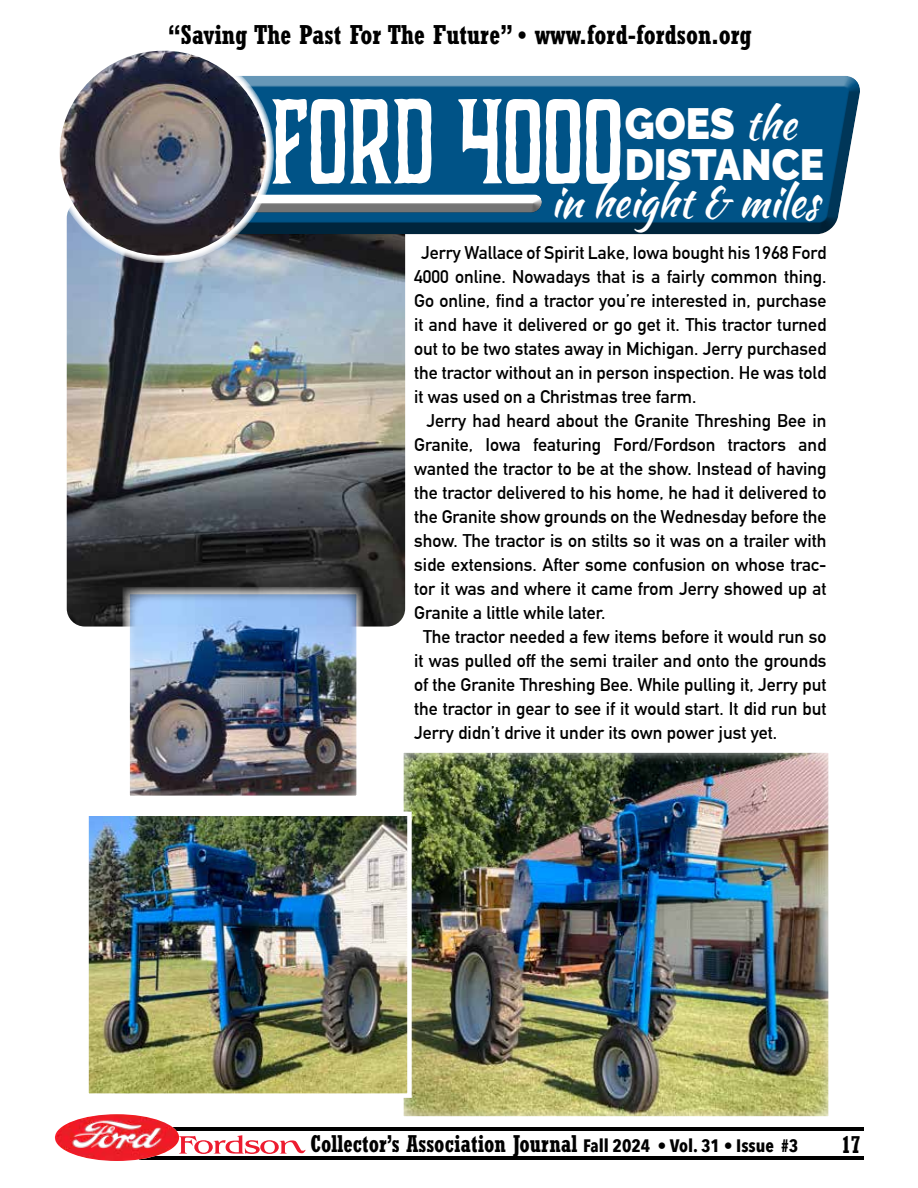
<style>
.page{position:relative;width:918px;height:1188px;background:#fff}
.page>*{position:absolute;margin:0;border:0;box-sizing:border-box;transform-origin:0 0}
.t1{font:112.35px "Charcuterie Block";color:#fff;scale:.82 1}
.t2{font:900 43.5px/41.2px "Raleway";color:#fff;scale:.93 1}
.t3{font:43.5px "Kaushan Script";color:#fff;scale:.93 1}
.t4{font:700 condensed 27px "Rockwell Std";color:#000;scale:.93 1}
.t5{font:700 condensed 24px "Rockwell Std";color:#000;scale:.9 1}
.t6{font:700 condensed 24px "Rockwell Std";color:#000;scale:.93 1}
.t7{font:700 18px/24px "DIN Alternate";color:#000;text-align:justify}
.s1{font-family:"Kaushan Script";font-weight:400}
.s2{font-family:"Avenir Next Condensed";font-stretch:normal;font-size:18px}
</style>
<div class="page">
<hr style="left:140px;top:1127px;width:724px;height:3px;background:#000">
<hr style="left:140px;top:1156px;width:724px;height:4px;background:#000">
<img style="left:55px;top:1114px;width:124px;height:47px">
<svg style="left:179px;top:1135px;width:127px;height:19px"></svg>
<img style="left:405px;top:754px;width:422px;height:361px">
<div style="left:396px;top:745px;width:440px;height:379px;border:8px solid #fff"></div>
<img style="left:67px;top:234px;width:338px;height:393px">
<svg style="left:270px;top:77px;width:590px;height:157px;fill:#005387"></svg>
<svg style="left:270px;top:192px;width:275px;height:21px"></svg>
<img style="left:61px;top:52px;width:209px;height:207px">
<div style="left:52px;top:43px;width:222px;height:220px;border:8px solid #fff;border-radius:50%"></div>
<img style="left:131px;top:596px;width:224px;height:198px">
<div style="left:122px;top:587px;width:242px;height:216px;border:8px solid #fff"></div>
<img style="left:89px;top:817px;width:318px;height:276px">
<div style="left:84px;top:812px;width:328px;height:286px;border:4px solid #fff"></div>
<h3 class="t4" style="left:168px;top:19px;width:629px">“Saving The Past For The Future” • www.ford-fordson.org</h3>
<h1 class="t1" style="left:270px;top:71px;width:432px">FORD 4000</h1>
<h2 class="t2" style="left:625px;top:103px;width:216px">GOES <span class="s1">the<br></span>DISTANCE</h2>
<h2 class="t3" style="left:551px;top:169px;width:290px">in height &amp; miles</h2>
<p class="t7" style="left:414px;top:239px;width:414px;text-indent:7px">Jerry Wallace of Spirit Lake, Iowa bought his 1968 Ford 4000 online. Nowadays that is a fairly common thing.<br>Go online, find a tractor you’re interested in, purchase it and have it delivered or go get it. This tractor turned out to be two states away in Michigan. Jerry purchased the tractor without an in person inspection. He was told it was used on a Christmas tree farm.</p>
<p class="t7" style="left:427px;top:407px;width:401px">Jerry had heard about the Granite Threshing Bee in</p>
<p class="t7" style="left:414px;top:431px;width:414px">Granite, Iowa featuring Ford/Fordson tractors and</p>
<p class="t7" style="left:414px;top:455px;width:414px">wanted the tractor to be at the show. Instead of having</p>
<p class="t7" style="left:414px;top:479px;width:414px">the tractor delivered to his home, he had it delivered to</p>
<p class="t7" style="left:414px;top:503px;width:414px">the Granite show grounds on the Wednesday before the</p>
<p class="t7" style="left:414px;top:527px;width:414px">show. The tractor is on stilts so it was on a trailer with</p>
<p class="t7" style="left:414px;top:551px;width:414px">side extensions. After some confusion on whose trac-</p>
<p class="t7" style="left:414px;top:575px;width:414px">tor it was and where it came from Jerry showed up at</p>
<p class="t7" style="left:414px;top:599px;width:193px">Granite a little while later.</p>
<p class="t7" style="left:423px;top:623px;width:405px">The tractor needed a few items before it would run so</p>
<p class="t7" style="left:414px;top:647px;width:414px">it was pulled off the semi trailer and onto the grounds</p>
<p class="t7" style="left:414px;top:671px;width:414px">of the Granite Threshing Bee. While pulling it, Jerry put</p>
<p class="t7" style="left:414px;top:695px;width:414px">the tractor in gear to see if it would start. It did run but</p>
<p class="t7" style="left:414px;top:719px;width:364px">Jerry didn’t drive it under its own power just yet.</p>
<h3 class="t5" style="left:310px;top:1129px;width:544px">Collector’s Association Journal <span class="s2">Fall 2024 • Vol. 31 • Issue #3</span></h3>
<h3 class="t6" style="left:842px;top:1130px;width:22px">17</h3>
</div>
